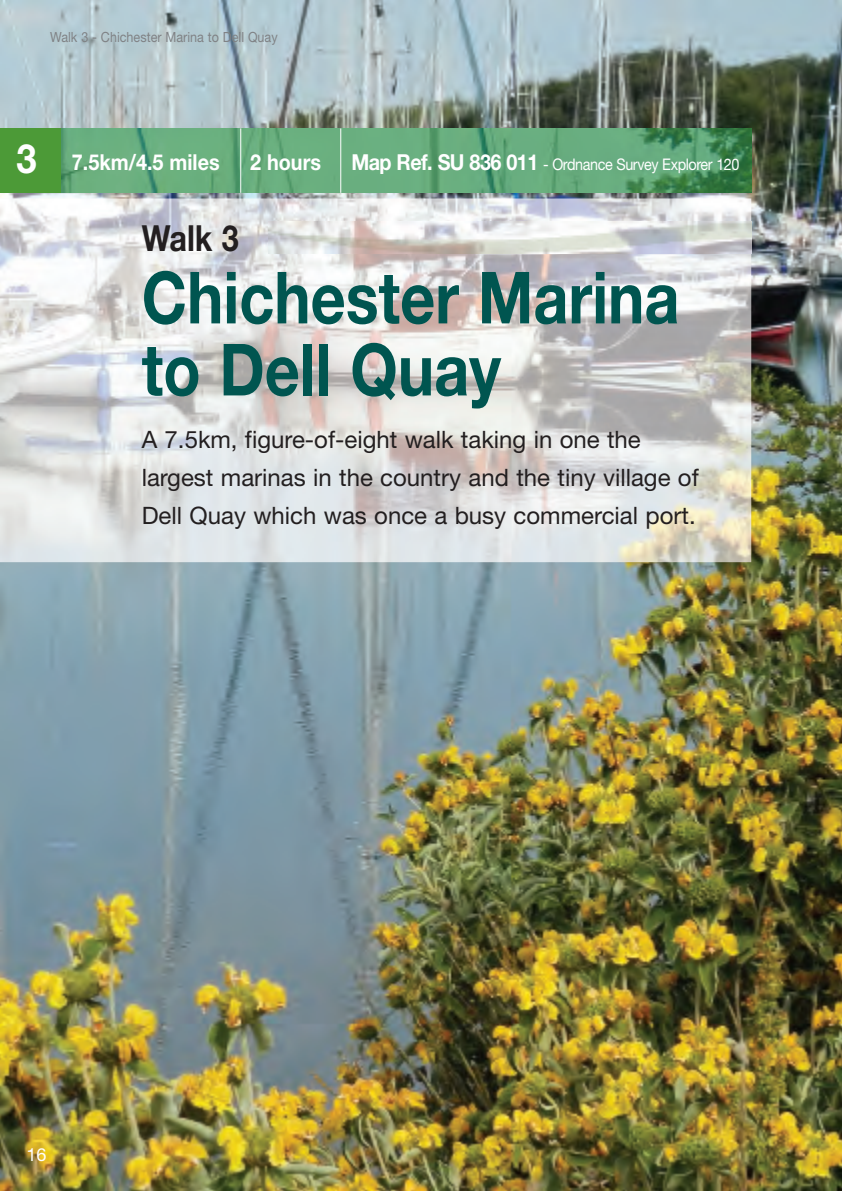
<style>
.page{position:relative;width:842px;height:1191px;background:#fff}
.page>*{position:absolute;margin:0;border:0;box-sizing:border-box;transform-origin:0 0}
.t1{font:700 72px/72px "Helvetica Neue";color:#005550;scale:.85 1}
.t2{font:700 40.4px "Helvetica Neue";color:#fff;scale:.9 1}
.t3{font:700 36px "Helvetica Neue";color:#231f20;scale:.85 1}
.t4{font:24px/38px "Helvetica Neue";color:#231f20}
.t5{font:700 22px "Helvetica Neue";color:#fff;scale:.9 1}
.t6{font:18px "Helvetica Neue";color:#fff}
.t7{font:16px "Helvetica Neue";letter-spacing:-.03em;color:#fff;scale:.9 1}
.t8{font:14px "Helvetica Neue";color:#808285;scale:.9 1}
.s1{font-weight:700;font-size:22px}
</style>
<div class="page">
<img style="left:0;top:0;width:842px;height:1191px">
<img style="left:0;top:198px;width:751px;height:364px">
<img style="left:60px;top:128px;width:691px;height:65px">
<hr style="left:240px;top:128px;width:1px;height:65px;background:#fff">
<hr style="left:340px;top:128px;width:1px;height:65px;background:#fff">
<div style="left:0;top:128px;width:60px;height:65px;background:#4c9a37"></div>
<img style="left:269px;top:222px;width:482px;height:31px">
<p class="t8" style="left:50px;top:28px;width:254px">Walk 3 - Chichester Marina to Dell Quay</p>
<h2 class="t2" style="left:16px;top:134px;width:24px">3</h2>
<p class="t5" style="left:72px;top:148px;width:166px">7.5km/4.5 miles</p>
<p class="t5" style="left:250px;top:148px;width:80px">2 hours</p>
<p class="t7" style="left:351px;top:154px;width:433px"><span class="s1">Map Ref. SU 836 011</span> - Ordnance Survey Explorer 120</p>
<h3 class="t3" style="left:142px;top:216px;width:116px">Walk 3</h3>
<h1 class="t1" style="left:142px;top:260px;width:634px">Chichester Marina to Dell Quay</h1>
<p class="t4" style="left:142px;top:420px;width:559px">A 7.5km, figure-of-eight walk taking in one the largest marinas in the country and the tiny village of<br>Dell Quay which was once a busy commercial port.</p>
<p class="t6" style="left:27px;top:1144px;width:22px">16</p>
</div>
